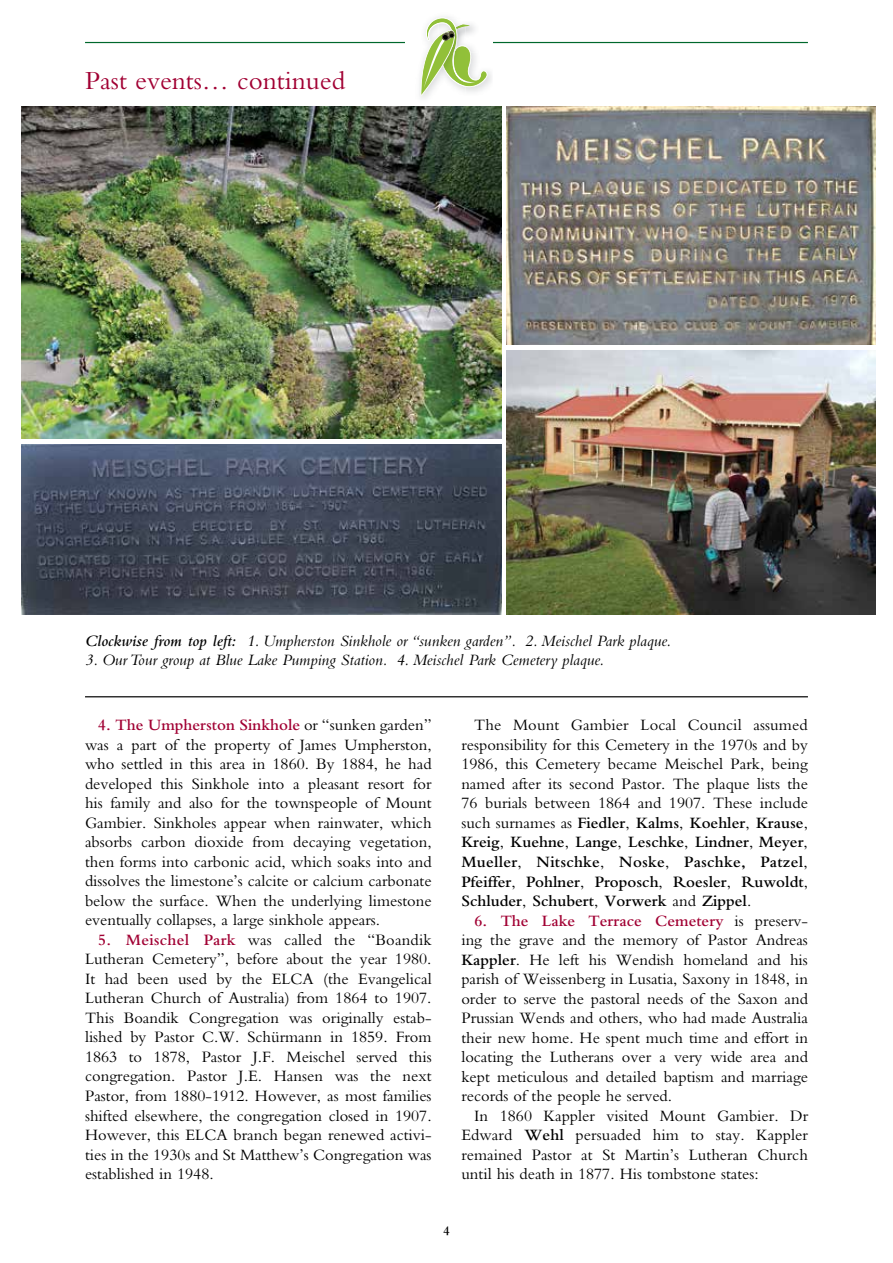
<style>
.page{position:relative;width:893px;height:1263px;background:#fff}
.page>*{position:absolute;margin:0;border:0;box-sizing:border-box;transform-origin:0 0}
.t1{font:27px "Bembo";color:#a10133}
.t2{font:16.5px/19.5px "Bembo";color:#000;text-align:justify}
.t3{font:italic 16.5px "Bembo";color:#000}
.t4{font:600 13.5px "Bembo";color:#000}
.s1{font-weight:600}
.s2{font-weight:600;color:#a10133}
</style>
<div class="page">
<hr style="left:85px;top:42px;width:723px;height:1px;background:#00682c">
<div style="left:405px;top:11px;width:88px;height:92px;background:#fff"></div>
<img style="left:419px;top:96px;width:12px;height:2px">
<svg style="left:419px;top:18px;width:69px;height:78px"></svg>
<hr style="left:85px;top:696px;width:723px;height:1px;background:#000">
<img style="left:21px;top:106px;width:481px;height:332px">
<img style="left:506px;top:351px;width:370px;height:263px">
<img style="left:506px;top:106px;width:370px;height:238px">
<img style="left:21px;top:444px;width:481px;height:170px">
<h1 class="t1" style="left:85px;top:65px;width:262px">Past events… continued</h1>
<p class="t3" style="left:85px;top:631px;width:588px"><span class="s1">Clockwise from top left:</span> 1. Umpherston Sinkhole or “sunken garden”. 2. Meischel Park plaque.</p>
<p class="t3" style="left:85px;top:650px;width:521px">3. Our Tour group at Blue Lake Pumping Station. 4. Meischel Park Cemetery plaque.</p>
<p class="t2" style="left:85px;top:715px;width:348px;text-indent:13px"><span class="s2">4. The Umpherston Sinkhole</span> or “sunken garden” was a part of the property of James Umpherston, who settled in this area in 1860. By 1884, he had developed this Sinkhole into a pleasant resort for his family and also for the townspeople of Mount Gambier. Sinkholes appear when rainwater, which absorbs carbon dioxide from decaying vegetation, then forms into carbonic acid, which soaks into and dissolves the limestone’s calcite or calcium carbonate below the surface. When the underlying limestone eventually collapses, a large sinkhole appears.</p>
<p class="t2" style="left:85px;top:930px;width:348px;text-indent:13px"><span class="s2">5. Meischel Park</span> was called the “Boandik Lutheran Cemetery”, before about the year 1980.<br>It had been used by the ELCA (the Evangelical Lutheran Church of Australia) from 1864 to 1907.<br>This Boandik Congregation was originally estab&shy;lished by Pastor C.W. Schürmann in 1859. From 1863 to 1878, Pastor J.F. Meischel served this congregation. Pastor J.E. Hansen was the next Pastor, from 1880-1912. However, as most families shifted elsewhere, the congregation closed in 1907.<br>However, this ELCA branch began renewed activi&shy;ties in the 1930s and St Matthew’s Congregation was established in 1948.</p>
<p class="t2" style="left:461px;top:715px;width:348px;text-indent:13px">The Mount Gambier Local Council assumed responsibility for this Cemetery in the 1970s and by 1986, this Cemetery became Meischel Park, being named after its second Pastor. The plaque lists the 76 burials between 1864 and 1907. These include such surnames as <span class="s1">Fiedler</span>, <span class="s1">Kalms</span>, <span class="s1">Koehler</span>, <span class="s1">Krause</span>, <span class="s1">Kreig</span>, <span class="s1">Kuehne</span>, <span class="s1">Lange</span>, <span class="s1">Leschke</span>, <span class="s1">Lindner</span>, <span class="s1">Meyer</span>, <span class="s1">Mueller</span>, <span class="s1">Nitschke</span>, <span class="s1">Noske</span>, <span class="s1">Paschke, Patzel</span>, <span class="s1">Pfeiffer</span>, <span class="s1">Pohlner</span>, <span class="s1">Proposch</span>, <span class="s1">Roesler</span>, <span class="s1">Ruwoldt</span>, <span class="s1">Schluder</span>, <span class="s1">Schubert</span>, <span class="s1">Vorwerk</span> and <span class="s1">Zippel</span>.</p>
<p class="t2" style="left:461px;top:910px;width:348px;text-indent:13px"><span class="s2">6. The Lake Terrace Cemetery</span> is preserv&shy;ing the grave and the memory of Pastor Andreas <span class="s1">Kappler</span>. He left his Wendish homeland and his parish of Weissenberg in Lusatia, Saxony in 1848, in order to serve the pastoral needs of the Saxon and Prussian Wends and others, who had made Australia their new home. He spent much time and effort in locating the Lutherans over a very wide area and kept meticulous and detailed baptism and marriage records of the people he served.</p>
<p class="t2" style="left:461px;top:1105px;width:348px;text-indent:13px">In 1860 Kappler visited Mount Gambier. Dr Edward <span class="s1">Wehl</span> persuaded him to stay. Kappler remained Pastor at St Martin’s Lutheran Church until his death in 1877. His tombstone states:</p>
<p class="t4" style="left:443px;top:1223px;width:8px">4</p>
</div>
